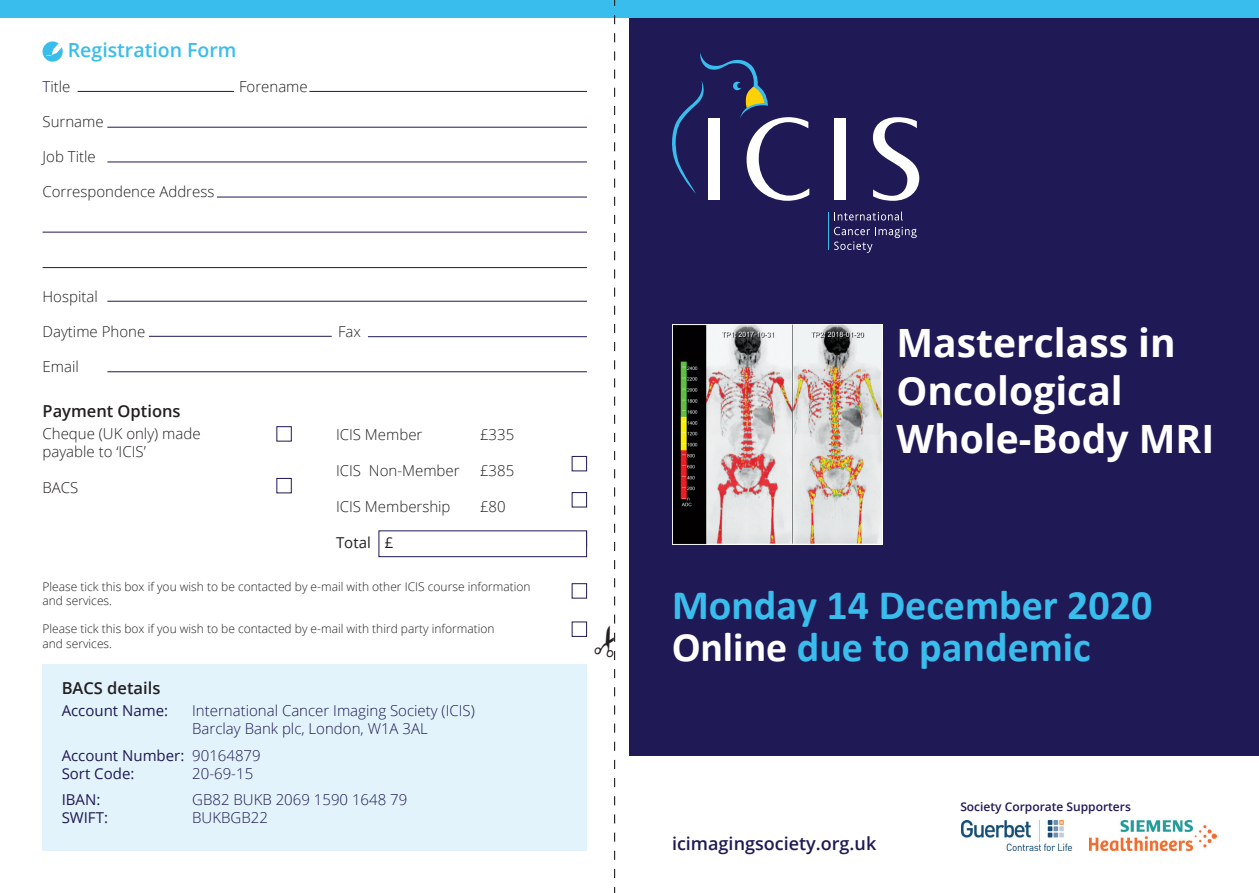
<style>
.page{position:relative;width:1259px;height:893px;background:#fff}
.page>*{position:absolute;margin:0;border:0;box-sizing:border-box;transform-origin:0 0}
.t1{font:700 42px/42.8px "Calibri";color:#39bded}
.t2{font:700 39px/48px "Open Sans";color:#fff}
.sub_head{font:600 19.5px "Open Sans";color:#39bded}
.t3{font:600 18px "Open Sans";color:#1f1956}
.sub_head-2{font:600 16.5px "Open Sans";color:#231f20}
.t4{font:300 15px "Open Sans";color:#231f20}
.body_text{font:300 15px "Open Sans";color:#1f1956}
.body_text-2{font:15px "Open Sans";color:#1f1956}
.t5{font:15px "Open Sans";color:#231f20}
.t6{font:300 12px/14.4px "Open Sans";color:#231f20}
.t7{font:600 12px "Open Sans";color:#1f1956}
.s1{color:#1f1956}
.s2{font-weight:300}
.s3{color:#fff}
</style>
<div class="page">
<div style="left:43px;top:664px;width:544px;height:186px;background:#e3f3fb"></div>
<div style="left:629px;top:13px;width:630px;height:743px;background:#1f1956"></div>
<div style="left:0;top:0;width:1259px;height:17px;background:#39bded"></div>
<svg style="left:834px;top:212px;width:69px;height:9px"></svg>
<svg style="left:834px;top:227px;width:82px;height:26px"></svg>
<div style="left:834px;top:118px;width:12px;height:82px;background:#fff"></div>
<svg style="left:873px;top:117px;width:46px;height:84px"></svg>
<hr style="left:827px;top:212px;width:1px;height:38px;background:#39bded">
<svg style="left:672px;top:53px;width:137px;height:148px"></svg>
<img style="left:1089px;top:821px;width:127px;height:29px">
<img style="left:961px;top:821px;width:111px;height:29px">
<svg style="left:43px;top:41px;width:20px;height:21px"></svg>
<hr style="left:78px;top:91px;width:156px;height:1px;background:#1f1956">
<hr style="left:309px;top:91px;width:278px;height:1px;background:#1f1956">
<hr style="left:107px;top:127px;width:480px;height:1px;background:#1f1956">
<hr style="left:107px;top:162px;width:480px;height:1px;background:#1f1956">
<hr style="left:217px;top:197px;width:370px;height:1px;background:#1f1956">
<hr style="left:43px;top:232px;width:544px;height:1px;background:#1f1956">
<hr style="left:107px;top:301px;width:480px;height:1px;background:#1f1956">
<hr style="left:149px;top:336px;width:183px;height:1px;background:#1f1956">
<hr style="left:43px;top:267px;width:544px;height:1px;background:#1f1956">
<hr style="left:368px;top:336px;width:219px;height:1px;background:#1f1956">
<hr style="left:107px;top:371px;width:480px;height:1px;background:#1f1956">
<img style="left:672px;top:324px;width:211px;height:220px">
<div style="left:276px;top:426px;width:16px;height:15px;background:#fff;border:1px solid #1f1956"></div>
<div style="left:572px;top:456px;width:15px;height:15px;background:#fff;border:1px solid #1f1956"></div>
<div style="left:572px;top:583px;width:15px;height:15px;background:#fff;border:1px solid #1f1956"></div>
<div style="left:572px;top:622px;width:15px;height:15px;background:#fff;border:1px solid #1f1956"></div>
<div style="left:276px;top:478px;width:16px;height:15px;background:#fff;border:1px solid #1f1956"></div>
<div style="left:572px;top:492px;width:15px;height:15px;background:#fff;border:1px solid #1f1956"></div>
<div style="left:378px;top:530px;width:209px;height:27px;background:#fff;border:1px solid #1f1956"></div>
<svg style="left:593px;top:0;width:24px;height:893px"></svg>
<p class="sub_head" style="left:68px;top:37px;width:170px">Registration Form</p>
<p class="t4" style="left:43px;top:77px;width:29px"><span class="s1">T</span>itle</p>
<p class="t4" style="left:239px;top:77px;width:70px">Forename</p>
<p class="t4" style="left:43px;top:112px;width:63px">Surname</p>
<p class="t4" style="left:43px;top:147px;width:55px">Job Title</p>
<p class="t4" style="left:43px;top:182px;width:173px">Correspondence Address</p>
<p class="t4" style="left:43px;top:287px;width:57px">Hospital</p>
<p class="t4" style="left:43px;top:322px;width:104px">Daytime Phone</p>
<p class="t4" style="left:338px;top:322px;width:24px">Fax</p>
<p class="t4" style="left:43px;top:357px;width:38px">Email</p>
<p class="sub_head-2" style="left:43px;top:399px;width:140px">Payment Options</p>
<p class="t4" style="left:43px;top:423px;width:160px">Cheque (UK only) made</p>
<p class="t4" style="left:43px;top:441px;width:105px">payable to ‘ICIS’</p>
<p class="t4" style="left:43px;top:477px;width:37px">BACS</p>
<p class="t4" style="left:336px;top:424px;width:88px">ICIS Member</p>
<p class="t4" style="left:480px;top:424px;width:36px">£335</p>
<p class="t4" style="left:336px;top:460px;width:125px">ICIS Non-Member</p>
<p class="t4" style="left:480px;top:460px;width:36px">£385</p>
<p class="t4" style="left:336px;top:496px;width:116px">ICIS Membership</p>
<p class="t4" style="left:480px;top:496px;width:27px">£80</p>
<p class="t5" style="left:336px;top:532px;width:36px">Total</p>
<p class="t5" style="left:385px;top:533px;width:10px">£</p>
<p class="t6" style="left:43px;top:579px;width:489px">Please tick this box if you wish to be contacted by e-mail with other ICIS course information and services.</p>
<p class="t6" style="left:43px;top:621px;width:454px">Please tick this box if you wish to be contacted by e-mail with third party information and services.</p>
<p class="sub_head-2" style="left:62px;top:677px;width:100px">BACS details</p>
<p class="body_text-2" style="left:62px;top:701px;width:108px">Account Name:</p>
<p class="body_text" style="left:192px;top:701px;width:284px">International Cancer Imaging Society (ICIS)</p>
<p class="body_text" style="left:192px;top:719px;width:237px">Barclay Bank plc, London, W1A 3AL</p>
<p class="body_text-2" style="left:62px;top:745px;width:201px">Account Number: <span class="s2">90164879</span></p>
<p class="body_text-2" style="left:62px;top:763px;width:74px">Sort Code:</p>
<p class="body_text" style="left:192px;top:763px;width:63px">20-69-15</p>
<p class="body_text-2" style="left:62px;top:790px;width:40px">IBAN:</p>
<p class="body_text" style="left:192px;top:790px;width:217px">GB82 BUKB 2069 1590 1648 79</p>
<p class="body_text-2" style="left:62px;top:808px;width:48px">SWIFT:</p>
<p class="body_text" style="left:192px;top:808px;width:77px">BUKBGB22</p>
<p class="t2" style="left:896px;top:318px;width:319px">Masterclass in<br>Oncological<br>Whole-Body MRI</p>
<p class="t1" style="left:672px;top:583px;width:482px">Monday 14 December 2020<br><span class="s3">Online</span> due to pandemic</p>
<p class="t3" style="left:672px;top:832px;width:206px">icimagingsociety.org.uk</p>
<p class="t7" style="left:960px;top:798px;width:172px">Society Corporate Supporters</p>
</div>
